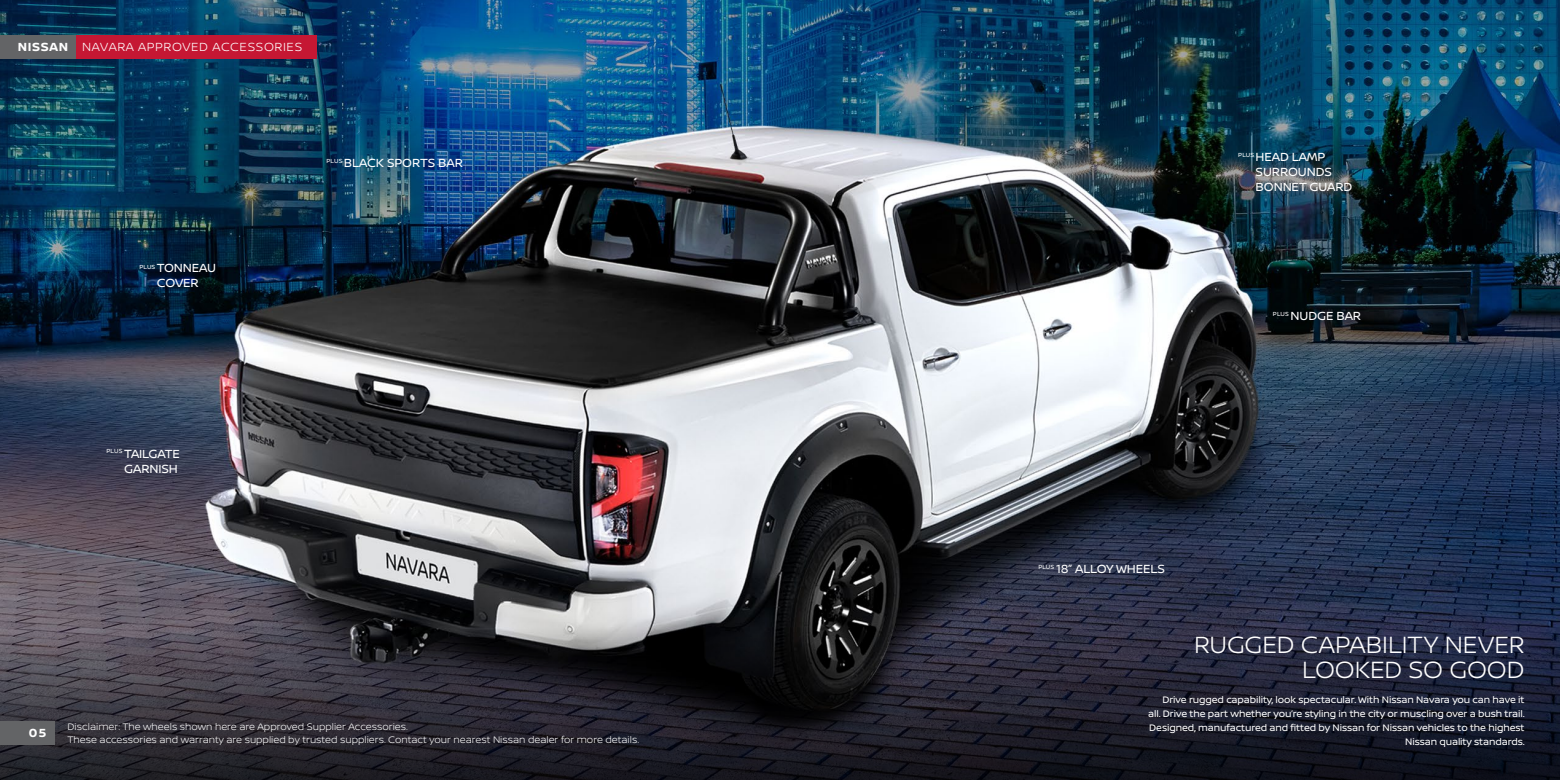
<style>
.page{position:relative;width:1560px;height:780px;background:#fff}
.page>*{position:absolute;margin:0;border:0;box-sizing:border-box;transform-origin:0 0}
.t1{font:300 25px/25px "Nissan Brand";letter-spacing:-.005em;color:#fff;text-align:right}
.t2{font:12.5px/15px "Nissan Brand";letter-spacing:-.01em;color:#fff}
.t3{font:300 12.5px "Nissan Brand";letter-spacing:.05em;color:#fff}
.t4{font:700 12.5px "Nissan Brand";color:#fff}
.t5{font:10px/13.8px "Nissan Brand";letter-spacing:-.01em;color:#fff;text-align:right}
.t6{font:300 10px/12.5px "Nissan Brand";color:#fff}
.t7{font:6.25px "Nissan Brand";letter-spacing:.025em;color:#fff}
.s1{font-weight:700}
</style>
<div class="page">
<img style="left:0;top:0;width:1559px;height:627px">
<svg style="left:0;top:627px;width:1559px;height:153px;background:#25242f"></svg>
<div style="left:75px;top:35px;width:242px;height:24px;background:#c51733"></div>
<div style="left:0;top:35px;width:75px;height:24px;background:#636466"></div>
<div style="left:0;top:720px;width:54px;height:24px;background:#636466"></div>
<p class="t3" style="left:18px;top:38px;width:286px"><span class="s1">NISSAN</span> NAVARA APPROVED ACCESSORIES</p>
<p class="t2" style="left:157px;top:259px;width:61px">TONNEAU<br>COVER</p>
<p class="t7" style="left:139px;top:262px;width:18px">PLUS</p>
<p class="t7" style="left:326px;top:156px;width:18px">PLUS</p>
<p class="t2" style="left:344px;top:155px;width:120px">BLACK SPORTS BAR</p>
<p class="t7" style="left:106px;top:446px;width:18px">PLUS</p>
<p class="t2" style="left:124px;top:445px;width:57px">TAILGATE<br>GARNISH</p>
<p class="t4" style="left:29px;top:723px;width:19px">05</p>
<p class="t6" style="left:68px;top:720px;width:573px">Disclaimer: The wheels shown here are Approved Supplier Accessories.<br>These accessories and warranty are supplied by trusted suppliers. Contact your nearest Nissan dealer for more details.</p>
<p class="t7" style="left:1238px;top:151px;width:18px">PLUS</p>
<p class="t2" style="left:1255px;top:149px;width:98px">HEAD LAMP<br>SURROUNDS<br>BONNET GUARD</p>
<p class="t7" style="left:1038px;top:562px;width:18px">PLUS</p>
<p class="t2" style="left:1055px;top:560px;width:110px">18” ALLOY WHEELS</p>
<p class="t7" style="left:1272px;top:309px;width:18px">PLUS</p>
<p class="t2" style="left:1290px;top:307px;width:72px">NUDGE BAR</p>
<h1 class="t1" style="left:1193px;top:631px;width:332px">RUGGED CAPABILITY NEVER<br>LOOKED SO GOOD</h1>
<p class="t5" style="left:1147px;top:692px;width:378px">Drive rugged capability, look spectacular. With Nissan Navara you can have it all. Drive the part whether you’re styling in the city or muscling over a bush trail.<br>Designed, manufactured and fitted by Nissan for Nissan vehicles to the highest Nissan quality standards.</p>
</div>
